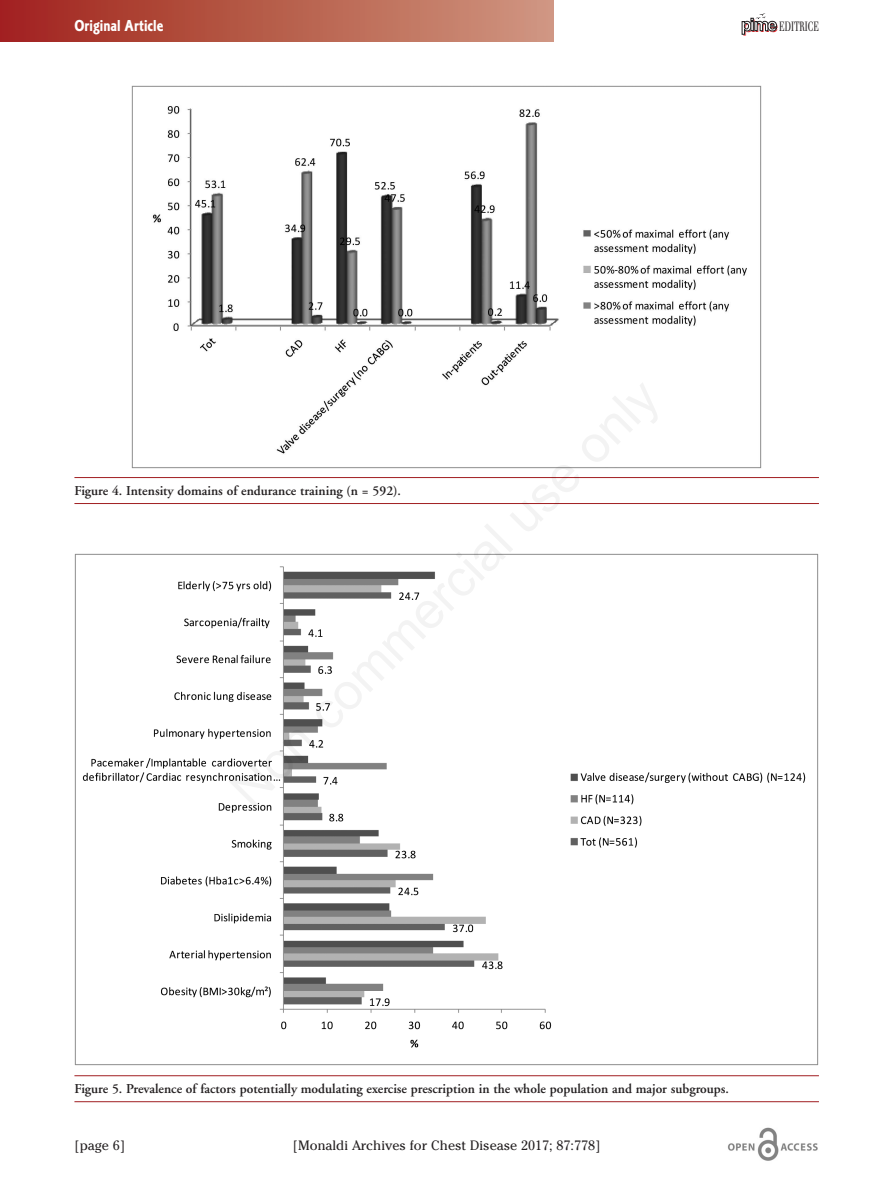
<style>
.page{position:relative;width:893px;height:1190px;background:#fff}
.page>*{position:absolute;margin:0;border:0;box-sizing:border-box;transform-origin:0 0}
.t1{font:16.5px "Corinthian Bold Condensed Plain";color:#fff}
.t2{font:600 13.5px "Adobe Garamond";color:#231f20}
.t3{font:13.5px "Cheltenham";color:#231f20}
.t4{font:13.2px "Walbaum";color:#231f20;scale:.6 1}
.s1{font-family:"Helvetica";font-weight:700;font-size:17.25px;color:#ee1d23}
.s2{font-family:"Helvetica";font-weight:700;font-size:17.25px;color:#fff}
</style>
<div class="page">
<div style="left:0;top:0;width:553px;height:41px;background:linear-gradient(to right,#a0231b,#cf977f)"></div>
<img style="left:728px;top:1127px;width:90px;height:34px">
<svg style="left:755px;top:14px;width:11px;height:5px"></svg>
<img style="left:132px;top:86px;width:629px;height:383px">
<hr style="left:74px;top:477px;width:745px;height:1px;background:#a11e21">
<hr style="left:74px;top:503px;width:745px;height:1px;background:#a11e21">
<img style="left:74px;top:553px;width:745px;height:512px">
<hr style="left:74px;top:1075px;width:745px;height:1px;background:#a11e21">
<hr style="left:74px;top:1101px;width:745px;height:1px;background:#a11e21">
<p class="t1" style="left:74px;top:20px;width:91px">Original Article</p>
<p class="t4" style="left:742px;top:19px;width:129px"><span class="s1">p</span><span class="s2">ime</span> EDITRICE</p>
<p class="t2" style="left:74px;top:485px;width:328px">Figure 4. Intensity domains of endurance training (n = 592).</p>
<p class="t2" style="left:74px;top:1083px;width:656px">Figure 5. Prevalence of factors potentially modulating exercise prescription in the whole population and major subgroups.</p>
<p class="t3" style="left:74px;top:1140px;width:52px">[page 6]</p>
<p class="t3" style="left:293px;top:1140px;width:309px">[Monaldi Archives for Chest Disease 2017; 87:778]</p>
</div>
